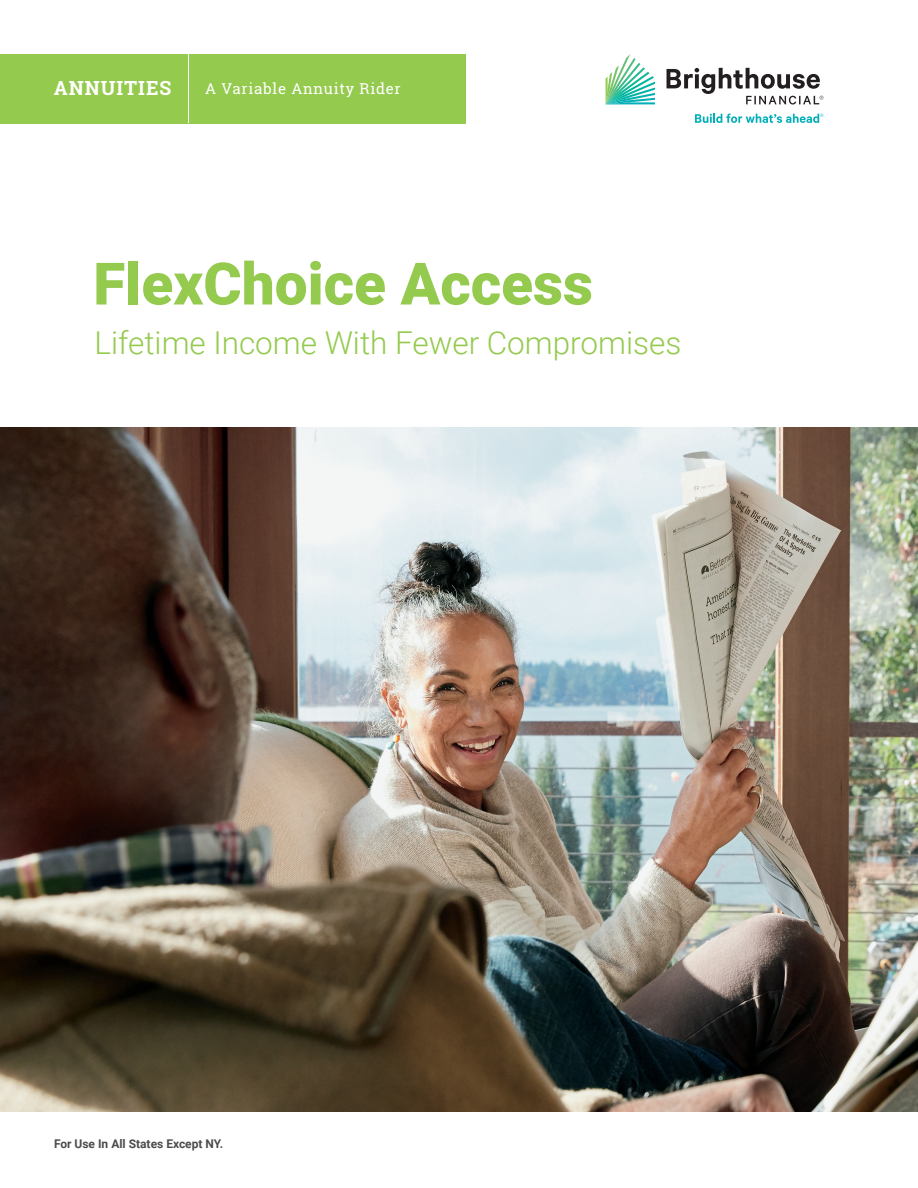
<style>
.page{position:relative;width:918px;height:1188px;background:#fff}
.page>*{position:absolute;margin:0;border:0;box-sizing:border-box;transform-origin:0 0}
.t1{font:900 58.5px "Roboto";color:#94ca4e}
.t2{font:300 31.5px "Roboto";color:#94ca4e}
.t3{font:700 19.5px "Roboto Slab";letter-spacing:.05em;color:#fff}
.t4{font:15px "Roboto Slab";letter-spacing:.05em;color:#fff}
.t5{font:700 12px "Roboto";color:#4b4c4d}
</style>
<div class="page">
<img style="left:0;top:428px;width:918px;height:684px">
<svg style="left:606px;top:54px;width:49px;height:50px"></svg>
<svg style="left:667px;top:68px;width:156px;height:37px"></svg>
<svg style="left:695px;top:114px;width:128px;height:9px"></svg>
<div style="left:0;top:54px;width:466px;height:69px;background:#94ca4e"></div>
<hr style="left:188px;top:54px;width:1px;height:69px;background:#fff">
<p class="t3" style="left:54px;top:75px;width:119px">ANNUITIES</p>
<p class="t4" style="left:205px;top:78px;width:197px">A Variable Annuity Rider</p>
<h1 class="t1" style="left:93px;top:243px;width:501px">FlexChoice Access</h1>
<p class="t2" style="left:95px;top:321px;width:588px">Lifetime Income With Fewer Compromises</p>
<p class="t5" style="left:54px;top:1135px;width:171px">For Use In All States Except NY.</p>
</div>
